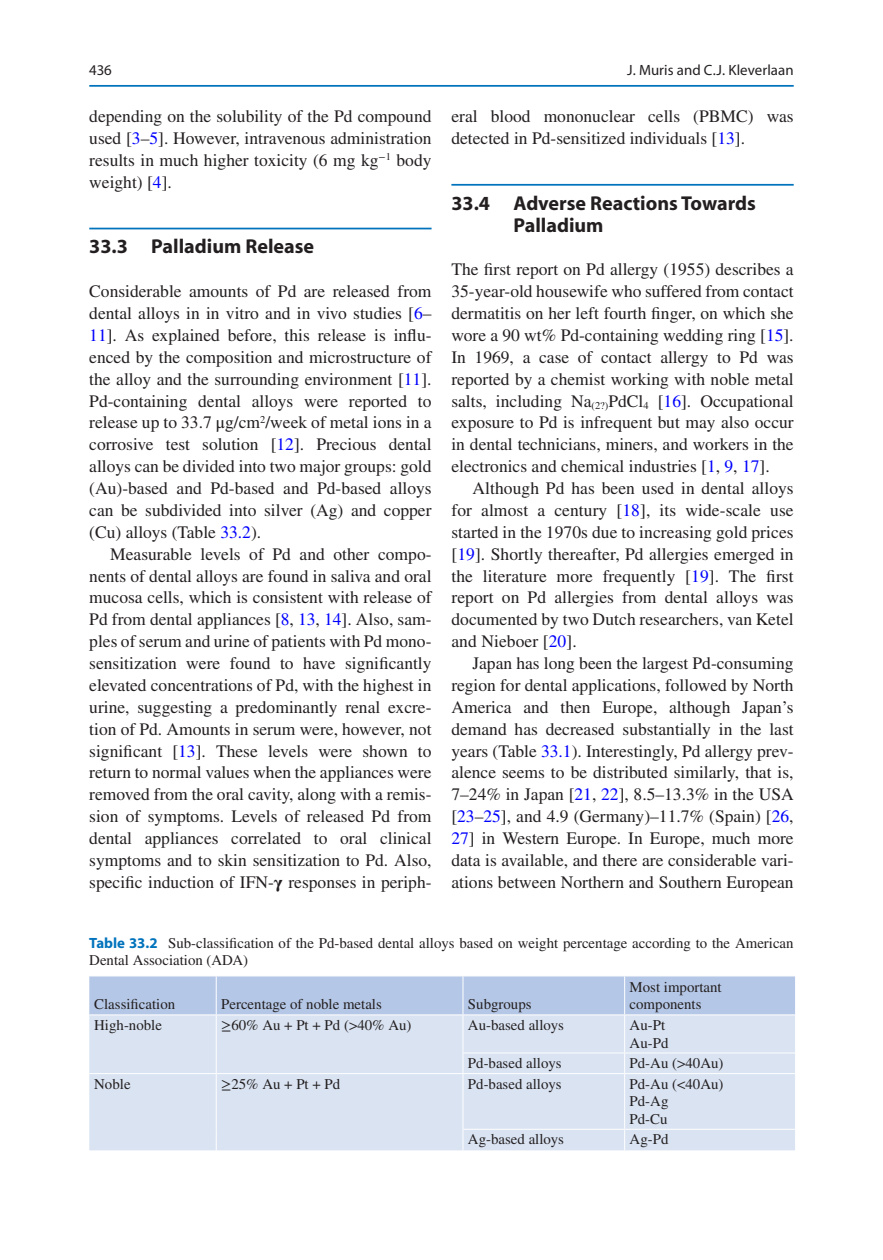
<style>
.page{position:relative;width:883px;height:1260px;background:#fff}
.page>*{position:absolute;margin:0;border:0;box-sizing:border-box;transform-origin:0 0}
.t1{font:700 20.12px/21.9px "Sphhtr Myriad";color:#231f20}
.t2{font:17.5px/21.9px "Wjctqh Times";color:#231f20;text-align:justify}
.t3{font:14.88px/17.5px "Wjctqh Times";color:#231f20}
.t4{font:14.88px "Ljkbtg Myriad";letter-spacing:.005em;color:#231f20}
.t5{font:14.88px "Gnsmgp Myriad";color:#231f20}
.s1{color:#00f}
.s2{font-family:"Gkfbvb STIX General"}
.s3{font-family:"Prvlhy STIX General";font-weight:700}
.s4{font-family:"Sphhtr Myriad";font-weight:700;color:#0073bc}
</style>
<div class="page">
<hr style="left:89px;top:228px;width:343px;height:1px;background:#0073bc">
<hr style="left:451px;top:184px;width:343px;height:2px;background:#0073bc">
<div style="left:89px;top:977px;width:706px;height:37px;background:#b5c7e6"></div>
<div style="left:89px;top:1015px;width:706px;height:135px;background:#d9e3f2"></div>
<hr style="left:216px;top:976px;width:1px;height:38px;background:#fff">
<hr style="left:463px;top:976px;width:1px;height:38px;background:#fff">
<hr style="left:624px;top:976px;width:1px;height:38px;background:#fff">
<hr style="left:216px;top:1015px;width:1px;height:38px;background:#fff">
<svg style="left:216px;top:1053px;width:1px;height:20px"></svg>
<hr style="left:463px;top:1015px;width:1px;height:38px;background:#fff">
<hr style="left:624px;top:1015px;width:1px;height:38px;background:#fff">
<hr style="left:625px;top:1053px;width:170px;height:1px;background:#fff">
<hr style="left:625px;top:1073px;width:170px;height:1px;background:#fff">
<hr style="left:624px;top:1074px;width:1px;height:55px;background:#fff">
<hr style="left:463px;top:1053px;width:162px;height:1px;background:#fff">
<svg style="left:463px;top:1053px;width:1px;height:20px"></svg>
<svg style="left:624px;top:1053px;width:1px;height:20px"></svg>
<hr style="left:463px;top:1073px;width:162px;height:1px;background:#fff">
<hr style="left:463px;top:1129px;width:162px;height:1px;background:#fff">
<hr style="left:216px;top:1073px;width:247px;height:1px;background:#fff">
<hr style="left:463px;top:1074px;width:1px;height:55px;background:#fff">
<svg style="left:463px;top:1129px;width:1px;height:21px"></svg>
<hr style="left:625px;top:1129px;width:170px;height:1px;background:#fff">
<svg style="left:624px;top:1130px;width:1px;height:20px"></svg>
<hr style="left:89px;top:1073px;width:127px;height:1px;background:#fff">
<hr style="left:216px;top:1074px;width:1px;height:55px;background:#fff">
<svg style="left:216px;top:1129px;width:1px;height:21px"></svg>
<hr style="left:89px;top:85px;width:705px;height:2px;background:#0073bc">
<p class="t5" style="left:89px;top:63px;width:24px">436</p>
<p class="t2" style="left:89px;top:105px;width:344px">depending on the solubility of the Pd compound used [<span class="s1">3</span>–<span class="s1">5</span>]. However, intravenous administration results in much higher toxicity (6 mg kg<sup>−</sup><sup>1</sup> body weight) [<span class="s1">4</span>].</p>
<p class="t1" style="left:89px;top:236px;width:226px">33.3 Palladium Release</p>
<p class="t2" style="left:89px;top:280px;width:344px">Considerable amounts of Pd are released from dental alloys in in vitro and in vivo studies [<span class="s1">6</span>– <span class="s1">11</span>]. As explained before, this release is influ&shy;enced by the composition and microstructure of the alloy and the surrounding environment [<span class="s1">11</span>].<br>Pd-containing dental alloys were reported to release up to 33.7 <span class="s2">μ</span>g/cm<sup>2</sup>/week of metal ions in a corrosive test solution [<span class="s1">12</span>]. Precious dental alloys can be divided into two major groups: gold (Au)-based and Pd-based and Pd-based alloys can be subdivided into silver (Ag) and copper (Cu) alloys (Table <span class="s1">33.2</span>).</p>
<p class="t2" style="left:89px;top:543px;width:344px;text-indent:21px">Measurable levels of Pd and other compo&shy;nents of dental alloys are found in saliva and oral mucosa cells, which is consistent with release of Pd from dental appliances [<span class="s1">8</span>, <span class="s1">13</span>, <span class="s1">14</span>]. Also, sam&shy;ples of serum and urine of patients with Pd mono&shy;sensitization were found to have significantly elevated concentrations of Pd, with the highest in urine, suggesting a predominantly renal excre&shy;tion of Pd. Amounts in serum were, however, not significant [<span class="s1">13</span>]. These levels were shown to return to normal values when the appliances were removed from the oral cavity, along with a remis&shy;sion of symptoms. Levels of released Pd from dental appliances correlated to oral clinical symptoms and to skin sensitization to Pd. Also, specific induction of IFN-<span class="s3">γ</span> responses in periph-</p>
<p class="t4" style="left:627px;top:63px;width:168px">J. Muris and C.J. Kleverlaan</p>
<p class="t2" style="left:451px;top:105px;width:344px">eral blood mononuclear cells (PBMC) was detected in Pd-sensitized individuals [<span class="s1">13</span>].</p>
<p class="t1" style="left:513px;top:193px;width:244px;text-indent:-62px">33.4 Adverse Reactions Towards<br>Palladium</p>
<p class="t2" style="left:451px;top:258px;width:344px">The first report on Pd allergy (1955) describes a 35-year-old housewife who suffered from contact dermatitis on her left fourth finger, on which she wore a 90 wt% Pd-containing wedding ring [<span class="s1">15</span>].<br>In 1969, a case of contact allergy to Pd was reported by a chemist working with noble metal salts, including Na<sub>(2?)</sub>PdCl<sub>4</sub> [<span class="s1">16</span>]. Occupational exposure to Pd is infrequent but may also occur in dental technicians, miners, and workers in the electronics and chemical industries [<span class="s1">1</span>, <span class="s1">9</span>, <span class="s1">17</span>].</p>
<p class="t2" style="left:451px;top:477px;width:344px;text-indent:21px">Although Pd has been used in dental alloys for almost a century [<span class="s1">18</span>], its wide-scale use started in the 1970s due to increasing gold prices [<span class="s1">19</span>]. Shortly thereafter, Pd allergies emerged in the literature more frequently [<span class="s1">19</span>]. The first report on Pd allergies from dental alloys was documented by two Dutch researchers, van Ketel and Nieboer [<span class="s1">20</span>].</p>
<p class="t2" style="left:451px;top:652px;width:344px;text-indent:21px">Japan has long been the largest Pd-consuming region for dental applications, followed by North America and then Europe, although Japan’s demand has decreased substantially in the last years (Table <span class="s1">33.1</span>). Interestingly, Pd allergy prev&shy;alence seems to be distributed similarly, that is, 7–24% in Japan [<span class="s1">21</span>, <span class="s1">22</span>], 8.5–13.3% in the USA [<span class="s1">23</span>–<span class="s1">25</span>], and 4.9 (Germany)–11.7% (Spain) [<span class="s1">26</span>, <span class="s1">27</span>] in Western Europe. In Europe, much more data is available, and there are considerable vari&shy;ations between Northern and Southern European</p>
<p class="t3" style="left:89px;top:934px;width:706px"><span class="s4">Table 33.2</span> Sub-classification of the Pd-based dental alloys based on weight percentage according to the American<br>Dental Association (ADA)</p>
<p class="t3" style="left:94px;top:995px;width:82px">Classification</p>
<p class="t3" style="left:221px;top:995px;width:162px">Percentage of noble metals</p>
<p class="t3" style="left:468px;top:995px;width:65px">Subgroups</p>
<p class="t3" style="left:630px;top:978px;width:94px">Most important components</p>
<p class="t3" style="left:94px;top:1016px;width:69px">High-noble</p>
<p class="t3" style="left:221px;top:1016px;width:192px"><span class="s2">≥</span>60% Au + Pt + Pd (&gt;40% Au)</p>
<p class="t3" style="left:468px;top:1016px;width:98px">Au-based alloys</p>
<p class="t3" style="left:630px;top:1016px;width:40px">Au-Pt<br>Au-Pd</p>
<p class="t3" style="left:468px;top:1054px;width:95px">Pd-based alloys</p>
<p class="t3" style="left:630px;top:1054px;width:95px">Pd-Au (&gt;40Au)</p>
<p class="t3" style="left:94px;top:1075px;width:38px">Noble</p>
<p class="t3" style="left:221px;top:1075px;width:121px"><span class="s2">≥</span>25% Au + Pt + Pd</p>
<p class="t3" style="left:468px;top:1075px;width:95px">Pd-based alloys</p>
<p class="t3" style="left:630px;top:1075px;width:95px">Pd-Au (&lt;40Au)<br>Pd-Ag<br>Pd-Cu</p>
<p class="t3" style="left:468px;top:1131px;width:98px">Ag-based alloys</p>
<p class="t3" style="left:630px;top:1131px;width:40px">Ag-Pd</p>
</div>
